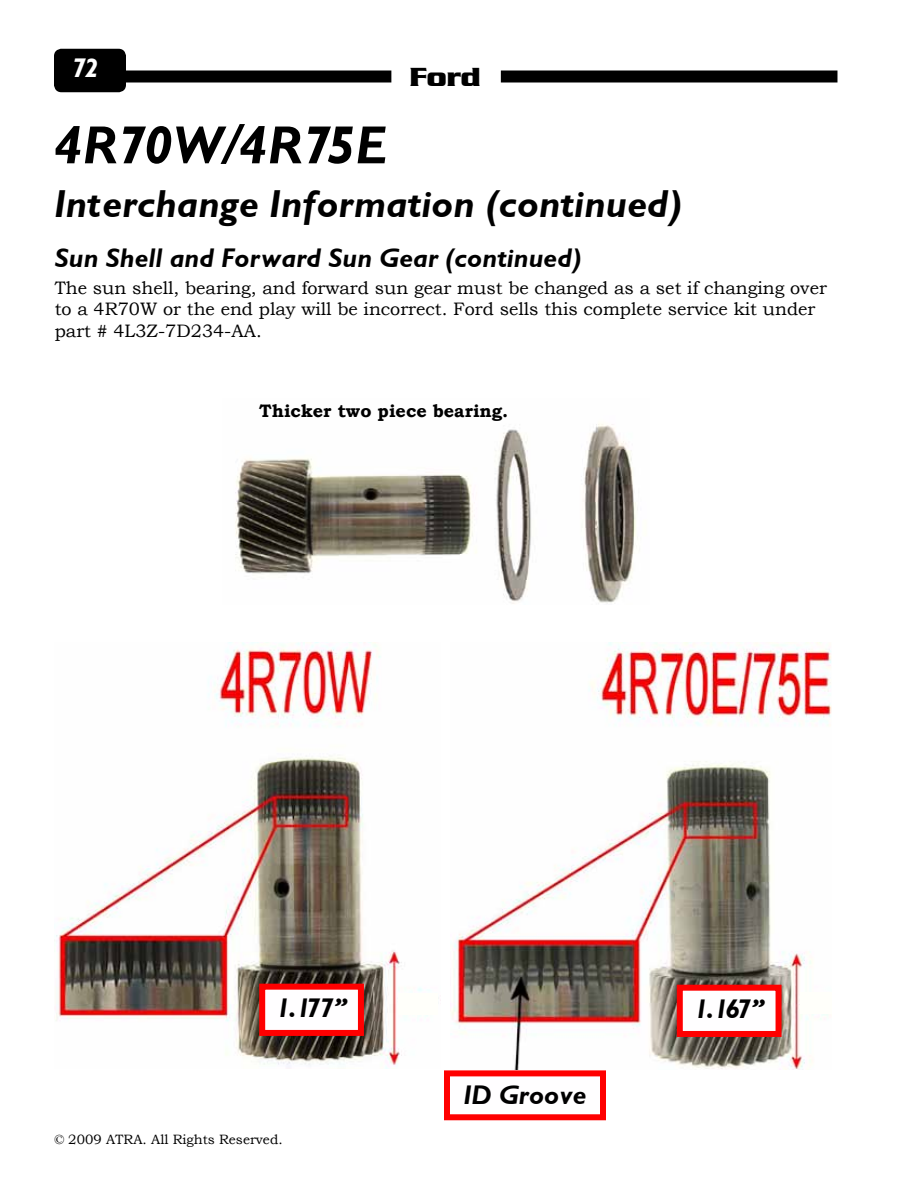
<style>
.page{position:relative;width:918px;height:1188px;background:#fff}
.page>*{position:absolute;margin:0;border:0;box-sizing:border-box;transform-origin:0 0}
.t1{font:54px "Garrison Sans BOLDITALIC";color:#000}
.t2{font:39px "Garrison Sans BOLDITALIC";color:#000}
.t3{font:27px "Garrison Sans BOLDITALIC";color:#000}
.t4{font:700 27px "Serpentine";color:#000}
.t5{font:27px "Garrison Sans BOLDITALIC";color:#fff}
.t6{font:18px/21.8px "Bookman Old Style";color:#000}
.t7{font:700 18px "Bookman Old Style";color:#000}
.t8{font:13.5px "Bookman Old Style";color:#000}
</style>
<div class="page">
<div style="left:55px;top:50px;width:70px;height:42px;background:#000;border-radius:7px"></div>
<div style="left:54px;top:49px;width:72px;height:43px;border:2px solid #000;border-radius:7px"></div>
<div style="left:501px;top:70px;width:336px;height:12px;background:#000"></div>
<div style="left:111px;top:70px;width:280px;height:12px;background:#000"></div>
<img style="left:451px;top:642px;width:381px;height:427px">
<img style="left:56px;top:643px;width:385px;height:425px">
<div style="left:262px;top:987px;width:99px;height:46px;background:#fffeff"></div>
<div style="left:259px;top:984px;width:105px;height:52px;border:6px solid #f00"></div>
<div style="left:680px;top:988px;width:99px;height:46px;background:#fffeff"></div>
<div style="left:677px;top:985px;width:105px;height:52px;border:6px solid #f00"></div>
<img style="left:235px;top:423px;width:402px;height:181px">
<div style="left:800px;top:992px;width:32px;height:21px;background:#fffffa"></div>
<div style="left:398px;top:993px;width:40px;height:22px;background:#fffffa"></div>
<div style="left:444px;top:1070px;width:162px;height:50px;border:6px solid #f00"></div>
<h3 class="t5" style="left:72px;top:53px;width:29px">72</h3>
<h3 class="t4" style="left:409px;top:63px;width:73px">Ford</h3>
<h1 class="t1" style="left:54px;top:114px;width:334px">4R70W/4R75E</h1>
<h2 class="t2" style="left:54px;top:181px;width:629px">Interchange Information (continued)</h2>
<h3 class="t3" style="left:55px;top:242px;width:528px">Sun Shell and Forward Sun Gear (continued)</h3>
<p class="t6" style="left:55px;top:277px;width:774px">The sun shell, bearing, and forward sun gear must be changed as a set if changing over to a 4R70W or the end play will be incorrect. Ford sells this complete service kit under part # 4L3Z-7D234-AA.</p>
<p class="t7" style="left:259px;top:398px;width:251px">Thicker two piece bearing.</p>
<h3 class="t3" style="left:276px;top:993px;width:72px">1.177”</h3>
<h3 class="t3" style="left:694px;top:994px;width:72px">1.167”</h3>
<p class="t8" style="left:54px;top:1130px;width:230px">© 2009 ATRA. All Rights Reserved.</p>
<h3 class="t3" style="left:463px;top:1079px;width:125px">ID Groove</h3>
</div>
